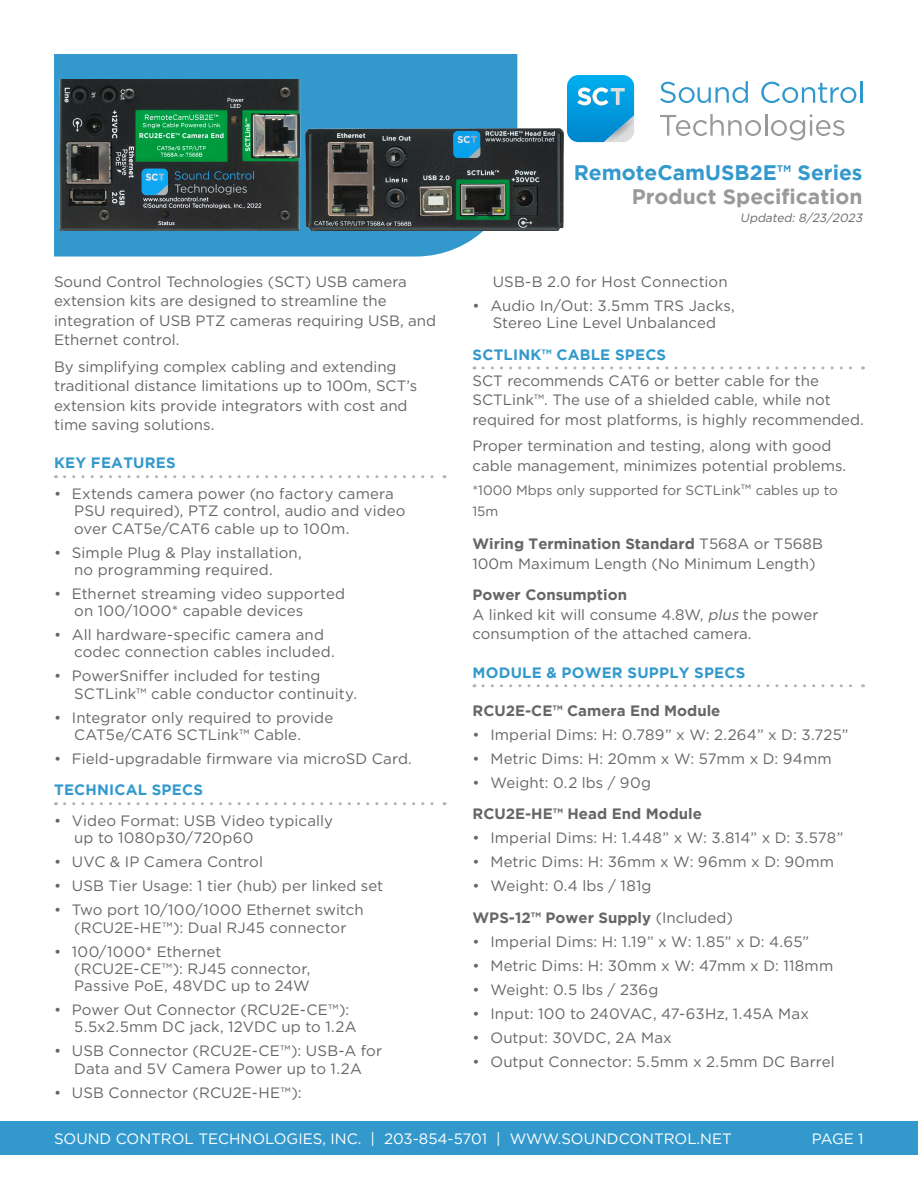
<style>
.page{position:relative;width:918px;height:1188px;background:#fff}
.page>*{position:absolute;margin:0;border:0;box-sizing:border-box;transform-origin:0 0}
.SCT_Header{font:700 21px "Gotham";color:#39c}
.SCT_Header-2{font:700 21px "Gotham";color:#999}
.SCT_Copy{font:15px/17.2px "Gotham HTF";color:#666}
.SCT_Section_Sub_Subheaders{font:700 15px "Gotham";color:#666}
.SCT_Section_Sub_Subheaders-2{font:15px/19.5px "Gotham HTF";color:#666}
.t1{font:15px "Gotham HTF";color:#fff}
.SCT_Section_Subheaders{font:700 15px "Gotham";letter-spacing:.015em;color:#39c}
.t2{font:13.5px/21.6px "Gotham HTF";color:#666}
.SCT_Header-3{font:italic 12px "Gotham HTF";color:#666}
.s1{font-family:"Gotham"}
.s2{font-size:15px}
.s3{font-family:"Gotham";font-weight:700}
.s4{font-style:italic}
.s5{font-family:"Gotham HTF";font-weight:400}
</style>
<div class="page">
<div style="left:0;top:1121px;width:918px;height:33px;background:#39c"></div>
<svg style="left:65px;top:475px;width:380px;height:3px"></svg>
<svg style="left:65px;top:802px;width:380px;height:3px"></svg>
<svg style="left:483px;top:366px;width:380px;height:3px"></svg>
<svg style="left:483px;top:684px;width:380px;height:3px"></svg>
<div style="left:54px;top:54px;width:463px;height:202px;background:#39c"></div>
<img style="left:59px;top:80px;width:504px;height:151px">
<svg style="left:660px;top:81px;width:88px;height:22px"></svg>
<svg style="left:761px;top:82px;width:95px;height:21px"></svg>
<hr style="left:860px;top:81px;width:2px;height:22px;background:#3198cd">
<svg style="left:660px;top:114px;width:101px;height:22px"></svg>
<hr style="left:765px;top:114px;width:2px;height:22px;background:#999">
<svg style="left:771px;top:115px;width:73px;height:25px"></svg>
<svg style="left:567px;top:75px;width:67px;height:67px;background:#2ca9df"></svg>
<p class="SCT_Copy" style="left:54px;top:272px;width:384px;line-height:19.5px">Sound Control Technologies (SCT) USB camera extension kits are designed to streamline the integration of USB PTZ cameras requiring USB, and Ethernet control.</p>
<p class="SCT_Copy" style="left:54px;top:356px;width:365px;line-height:19.5px">By simplifying complex cabling and extending traditional distance limitations up to 100m, SCT’s extension kits provide integrators with cost and time saving solutions.</p>
<p class="SCT_Section_Subheaders" style="left:54px;top:454px;width:123px">KEY FEATURES</p>
<p class="SCT_Copy" style="left:74px;top:485px;width:333px;text-indent:-20px">• Extends camera power (no factory camera<br>PSU required), PTZ control, audio and video over CAT5e/CAT6 cable up to 100m.</p>
<p class="SCT_Copy" style="left:54px;top:544px;width:249px;text-align:center">• Simple Plug &amp; Play installation, no programming required.</p>
<p class="SCT_Copy" style="left:74px;top:585px;width:272px;text-indent:-20px">• Ethernet streaming video supported on 100/1000* capable devices</p>
<p class="SCT_Copy" style="left:74px;top:626px;width:262px;text-indent:-20px">• All hardware-specific camera and codec connection cables included.</p>
<p class="SCT_Copy" style="left:74px;top:667px;width:284px;text-indent:-20px">• PowerSniffer included for testing<br>SCTLink™ cable conductor continuity.</p>
<p class="SCT_Copy" style="left:74px;top:709px;width:261px;text-indent:-20px">• Integrator only required to provide<br>CAT5e/CAT6 SCTLink™ Cable.</p>
<p class="SCT_Copy" style="left:54px;top:750px;width:360px">• Field-upgradable firmware via microSD Card.</p>
<p class="SCT_Section_Subheaders" style="left:54px;top:781px;width:150px">TECHNICAL SPECS</p>
<p class="SCT_Copy" style="left:74px;top:812px;width:260px;text-indent:-20px">• Video Format: USB Video typically up to 1080p30/720p60</p>
<p class="SCT_Copy" style="left:54px;top:853px;width:210px">• UVC &amp; IP Camera Control</p>
<p class="SCT_Copy" style="left:54px;top:877px;width:331px">• USB Tier Usage: 1 tier (hub) per linked set</p>
<p class="SCT_Copy" style="left:54px;top:901px;width:311px;text-align:center">• Two port 10/100/1000 Ethernet switch (RCU2E-HE<span class="s1">™</span>): Dual RJ45 connector</p>
<p class="SCT_Copy" style="left:74px;top:943px;width:238px;text-indent:-20px">• 100/1000* Ethernet (RCU2E-CE<span class="s1">™</span>): RJ45 connector,<br>Passive PoE, 48VDC up to 24W</p>
<p class="SCT_Copy" style="left:74px;top:1001px;width:284px;text-indent:-20px">• Power Out Connector (RCU2E-CE<span class="s1">™</span>):<br>5.5x2.5mm DC jack, 12VDC up to 1.2A</p>
<p class="SCT_Copy" style="left:54px;top:1042px;width:330px;text-align:center">• USB Connector (RCU2E-CE<span class="s1">™</span>): USB-A for<br>Data and 5V Camera Power up to 1.2A</p>
<p class="SCT_Copy" style="left:54px;top:1084px;width:249px">• USB Connector (RCU2E-HE<span class="s1">™</span>):</p>
<p class="SCT_Header" style="left:574px;top:161px;width:290px">RemoteCamUSB2E™ Series</p>
<p class="SCT_Header-2" style="left:632px;top:185px;width:232px">Product Specification</p>
<p class="SCT_Header-3" style="left:740px;top:212px;width:126px">Updated: 8/23/2023</p>
<p class="SCT_Copy" style="left:493px;top:273px;width:236px">USB-B 2.0 for Host Connection</p>
<p class="SCT_Copy" style="left:472px;top:297px;width:264px;text-align:center">• Audio In/Out: 3.5mm TRS Jacks,<br>Stereo Line Level Unbalanced</p>
<p class="SCT_Section_Subheaders" style="left:473px;top:346px;width:195px">SCTLINK™ CABLE SPECS</p>
<p class="SCT_Copy" style="left:472px;top:371px;width:393px;line-height:19.5px">SCT recommends CAT6 or better cable for the<br>SCTLink™. The use of a shielded cable, while not required for most platforms, is highly recommended.</p>
<p class="SCT_Copy" style="left:472px;top:436px;width:375px;line-height:19.5px">Proper termination and testing, along with good cable management, minimizes potential problems.</p>
<p class="t2" style="left:472px;top:479px;width:367px">*1000 Mbps only supported for SCTLink<span class="s2">™</span> cables up to<br>15m</p>
<p class="SCT_Section_Sub_Subheaders-2" style="left:472px;top:534px;width:352px"><span class="s3">Wiring Termination Standard</span> T568A or T568B<br>100m Maximum Length (No Minimum Length)</p>
<p class="SCT_Section_Sub_Subheaders" style="left:472px;top:586px;width:156px">Power Consumption</p>
<p class="SCT_Copy" style="left:472px;top:604px;width:347px;line-height:19.5px">A linked kit will consume 4.8W, <span class="s4">plus</span> the power consumption of the attached camera.</p>
<p class="SCT_Section_Subheaders" style="left:473px;top:664px;width:274px">MODULE &amp; POWER SUPPLY SPECS</p>
<p class="SCT_Section_Sub_Subheaders" style="left:472px;top:702px;width:249px">RCU2E-CE™ Camera End Module</p>
<p class="SCT_Copy" style="left:472px;top:726px;width:378px">• Imperial Dims: H: 0.789” x W: 2.264” x D: 3.725”</p>
<p class="SCT_Copy" style="left:472px;top:750px;width:361px">• Metric Dims: H: 20mm x W: 57mm x D: 94mm</p>
<p class="SCT_Copy" style="left:472px;top:774px;width:180px">• Weight: 0.2 lbs / 90g</p>
<p class="SCT_Section_Sub_Subheaders" style="left:472px;top:805px;width:231px">RCU2E-HE™ Head End Module</p>
<p class="SCT_Copy" style="left:472px;top:829px;width:372px">• Imperial Dims: H: 1.448” x W: 3.814” x D: 3.578”</p>
<p class="SCT_Copy" style="left:472px;top:853px;width:363px">• Metric Dims: H: 36mm x W: 96mm x D: 90mm</p>
<p class="SCT_Copy" style="left:472px;top:877px;width:181px">• Weight: 0.4 lbs / 181g</p>
<p class="SCT_Section_Sub_Subheaders" style="left:472px;top:909px;width:262px">WPS-12™ Power Supply <span class="s5">(Included)</span></p>
<p class="SCT_Copy" style="left:472px;top:933px;width:338px">• Imperial Dims: H: 1.19” x W: 1.85” x D: 4.65”</p>
<p class="SCT_Copy" style="left:472px;top:957px;width:362px">• Metric Dims: H: 30mm x W: 47mm x D: 118mm</p>
<p class="SCT_Copy" style="left:472px;top:981px;width:187px">• Weight: 0.5 lbs / 236g</p>
<p class="SCT_Copy" style="left:472px;top:1005px;width:338px">• Input: 100 to 240VAC, 47-63Hz, 1.45A Max</p>
<p class="SCT_Copy" style="left:472px;top:1029px;width:201px">• Output: 30VDC, 2A Max</p>
<p class="SCT_Copy" style="left:472px;top:1053px;width:364px">• Output Connector: 5.5mm x 2.5mm DC Barrel</p>
<p class="t1" style="left:54px;top:1130px;width:679px">SOUND CONTROL TECHNOLOGIES, INC. | 203-854-5701 | WWW.SOUNDCONTROL.NET</p>
<p class="t1" style="left:812px;top:1130px;width:53px">PAGE 1</p>
</div>
